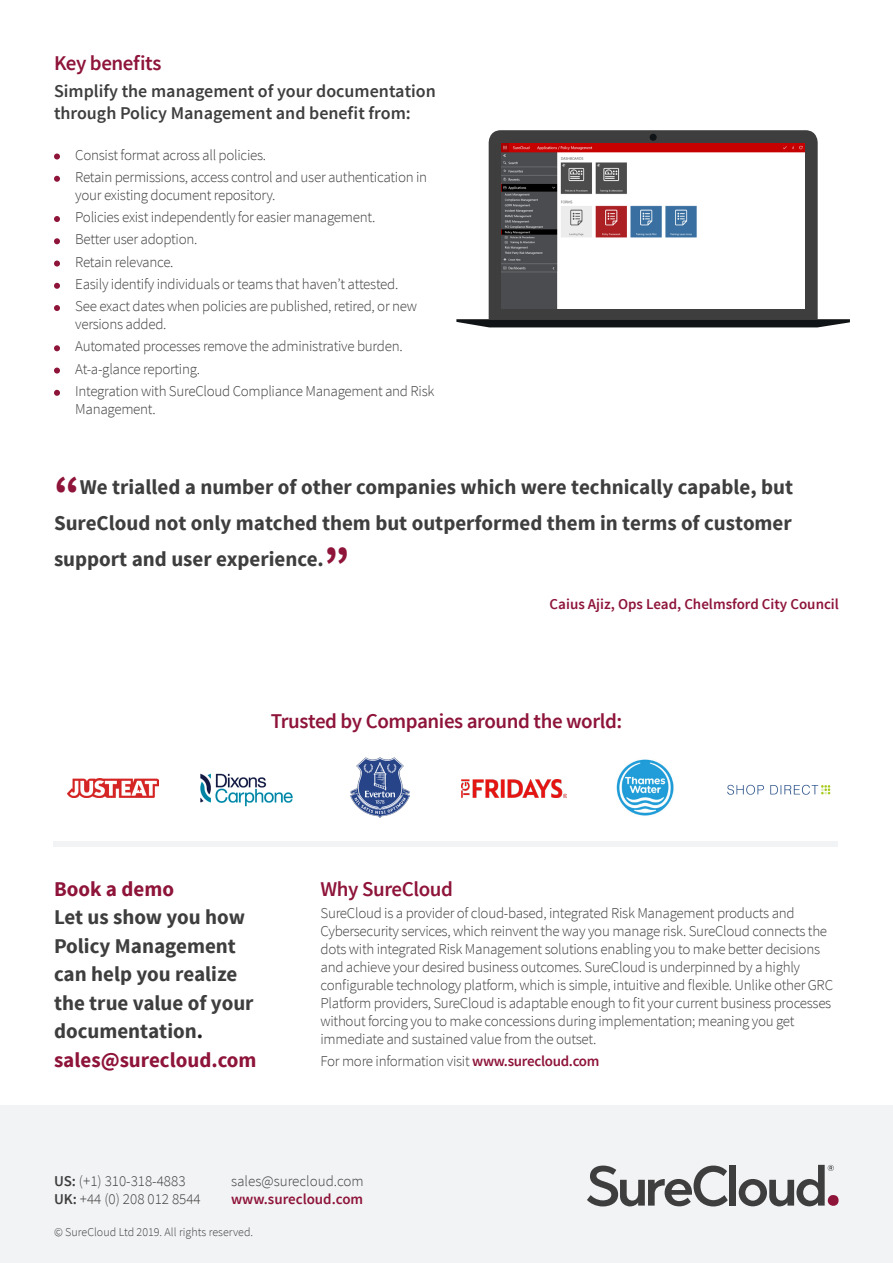
<style>
.page{position:relative;width:893px;height:1263px;background:#fff}
.page>*{position:absolute;margin:0;border:0;box-sizing:border-box;transform-origin:0 0}
.t1{font:700 48px "Source Sans Pro";color:#8e143a}
.t2{font:700 21px/28.5px "Source Sans Pro";color:#3e3e3f}
.Bodytext{font:600 21px "Source Sans Pro";letter-spacing:-.02em;color:#8e143a}
.t3{font:700 21px "Source Sans Pro";color:#8e143a}
.Bullets{font:600 21px "Source Sans Pro";letter-spacing:-.02em;color:#8e143a}
.Intro_Grey{font:600 18px/22.5px "Source Sans Pro";color:#3e3e3f}
.Bodytext-2{font:300 15px/18px "Source Sans Pro";letter-spacing:-.02em;color:#3e3e3f}
.Bullets-2{font:300 15px/18px "Source Sans Pro";letter-spacing:-.02em;color:#3e3e3f}
.Bodytext-3{font:300 15px "Source Sans Pro";color:#3e3e3f}
.t4{font:600 15px "Source Sans Pro";color:#8e143a}
.t5{font:300 12px "Source Sans Pro";color:#3e3e3f}
.s1{color:#231f20}
.s2{font-weight:600;color:#8e143a}
.s3{font-weight:600}
</style>
<div class="page">
<div style="left:53px;top:841px;width:785px;height:5px;background:#f2f3f4"></div>
<img style="left:68px;top:778px;width:91px;height:20px">
<img style="left:200px;top:773px;width:93px;height:34px">
<img style="left:351px;top:758px;width:58px;height:60px">
<img style="left:616px;top:759px;width:58px;height:57px">
<img style="left:462px;top:780px;width:105px;height:18px">
<img style="left:727px;top:784px;width:104px;height:11px">
<svg style="left:488px;top:130px;width:330px;height:189px;background:#4b4546"></svg>
<svg style="left:456px;top:319px;width:394px;height:8px;background:#212426"></svg>
<div style="left:650px;top:134px;width:7px;height:7px;background:#111416;border-radius:50%"></div>
<img style="left:501px;top:144px;width:303px;height:165px">
<div style="left:54px;top:153px;width:6px;height:7px;background:#8e143a;border-radius:50%"></div>
<svg style="left:54px;top:176px;width:6px;height:6px"></svg>
<svg style="left:54px;top:216px;width:6px;height:6px"></svg>
<svg style="left:54px;top:238px;width:6px;height:6px"></svg>
<svg style="left:54px;top:261px;width:6px;height:6px"></svg>
<svg style="left:54px;top:283px;width:6px;height:6px"></svg>
<svg style="left:54px;top:305px;width:6px;height:6px"></svg>
<svg style="left:54px;top:345px;width:6px;height:6px"></svg>
<svg style="left:54px;top:368px;width:6px;height:6px"></svg>
<svg style="left:54px;top:390px;width:6px;height:6px"></svg>
<div style="left:0;top:1106px;width:893px;height:157px;background:#f2f3f4"></div>
<svg style="left:587px;top:1165px;width:141px;height:41px"></svg>
<div style="left:730px;top:1165px;width:6px;height:40px;background:#3e3e3f"></div>
<svg style="left:739px;top:1165px;width:100px;height:41px"></svg>
<p class="Bullets" style="left:54px;top:50px;width:109px">Key benefits</p>
<p class="Intro_Grey" style="left:54px;top:80px;width:383px">Simplify the management of your documentation through Policy Management and benefit from:</p>
<p class="Bullets-2" style="left:75px;top:146px;width:192px">Consist format across all policies.</p>
<p class="Bullets-2" style="left:75px;top:168px;width:354px">Retain permissions, access control and user authentication in your existing document repository.</p>
<p class="Bullets-2" style="left:75px;top:208px;width:302px">Policies exist independently for easier management.</p>
<p class="Bullets-2" style="left:75px;top:230px;width:124px">Better user adoption.</p>
<p class="Bullets-2" style="left:75px;top:253px;width:100px">Retain relevance.</p>
<p class="Bullets-2" style="left:75px;top:275px;width:325px">Easily identify individuals or teams that haven’t attested.</p>
<p class="Bullets-2" style="left:75px;top:297px;width:343px">See exact dates when policies are published, retired, or new versions added.</p>
<p class="Bullets-2" style="left:75px;top:337px;width:329px">Automated processes remove the administrative burden.</p>
<p class="Bullets-2" style="left:75px;top:360px;width:126px">At-a-glance reporting.</p>
<p class="Bullets-2" style="left:75px;top:382px;width:361px">Integration with SureCloud Compliance Management and Risk<br>Management.</p>
<p class="t1" style="left:54px;top:462px;width:27px">“</p>
<p class="t2" style="left:54px;top:470px;width:741px;line-height:36px;text-align:justify;text-indent:26px">We trialled a number of other companies which were technically capable, but SureCloud not only matched them but outperformed them in terms of customer support and user experience.</p>
<p class="t1" style="left:324px;top:534px;width:27px">”</p>
<p class="t4" style="left:550px;top:595px;width:291px">Caius Ajiz, Ops Lead, Chelmsford City Council</p>
<p class="Bodytext" style="left:271px;top:708px;width:353px">Trusted by Companies around the world:</p>
<p class="t3" style="left:54px;top:875px;width:122px">Book a demo</p>
<p class="t2" style="left:54px;top:904px;width:201px">Let us show you how<br>Policy Management can help you realize the true value of your documentation<span class="s1">.</span></p>
<p class="t3" style="left:54px;top:1046px;width:204px">sales@surecloud.com</p>
<p class="Bodytext" style="left:320px;top:876px;width:134px">Why SureCloud</p>
<p class="Bodytext-2" style="left:320px;top:904px;width:514px">SureCloud is a provider of cloud-based, integrated Risk Management products and Cybersecurity services, which reinvent the way you manage risk. SureCloud connects the dots with integrated Risk Management solutions enabling you to make better decisions and achieve your desired business outcomes. SureCloud is underpinned by a highly configurable technology platform, which is simple, intuitive and flexible. Unlike other GRC Platform providers, SureCloud is adaptable enough to fit your current business processes without forcing you to make concessions during implementation; meaning you get immediate and sustained value from the outset.</p>
<p class="Bodytext-2" style="left:320px;top:1052px;width:281px">For more information visit <span class="s2">www.surecloud.com</span></p>
<p class="Bodytext-3" style="left:54px;top:1172px;width:133px"><span class="s3">US:</span> (+1) 310-318-4883</p>
<p class="Bodytext-3" style="left:231px;top:1172px;width:134px">sales@surecloud.com</p>
<p class="Bodytext-3" style="left:54px;top:1190px;width:148px"><span class="s3">UK:</span> +44 (0) 208 012 8544</p>
<p class="t4" style="left:231px;top:1189px;width:134px">www.surecloud.com</p>
<p class="t5" style="left:54px;top:1224px;width:201px">© SureCloud Ltd 2019. All rights reserved.</p>
</div>
